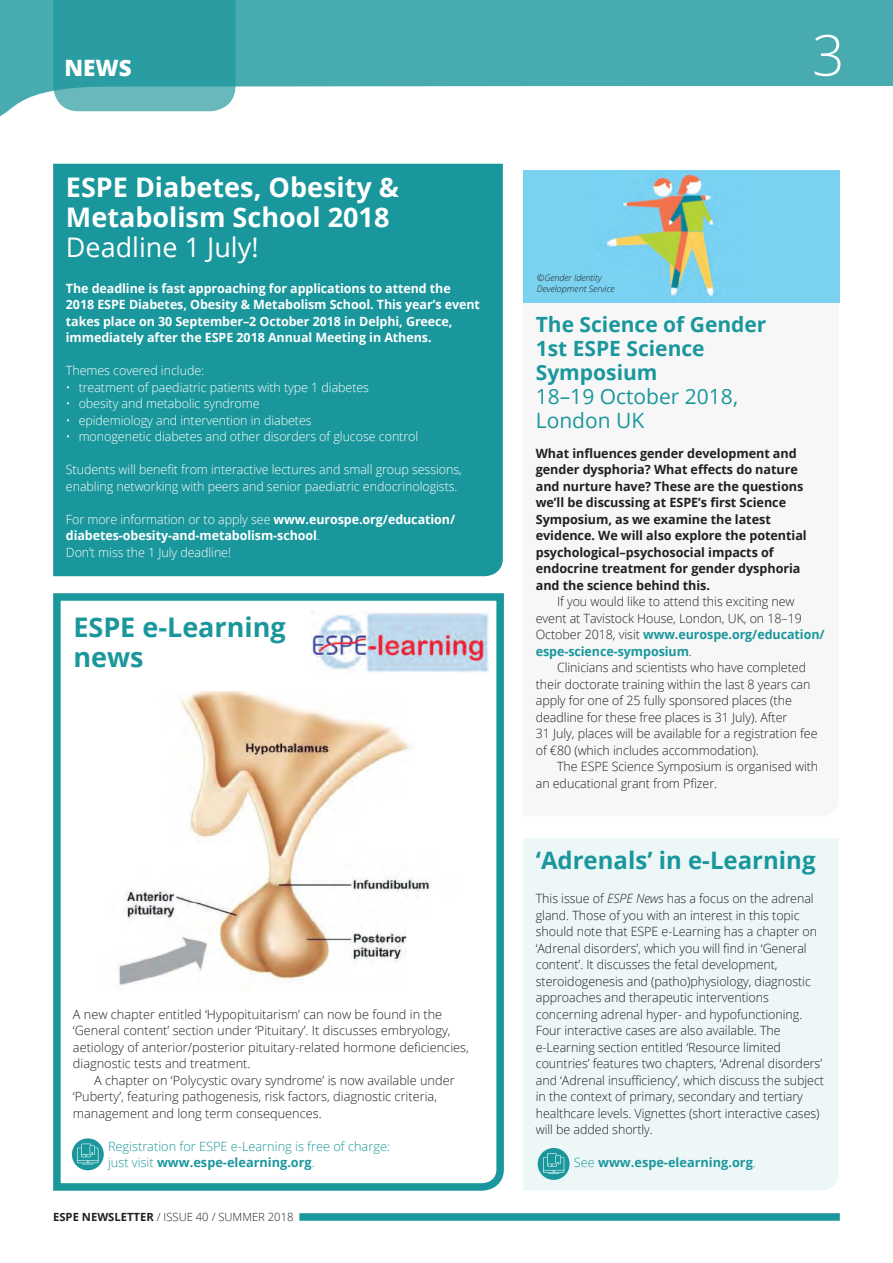
<style>
.page{position:relative;width:893px;height:1263px;background:#fff}
.page>*{position:absolute;margin:0;border:0;box-sizing:border-box;transform-origin:0 0}
.t1{font:300 56.7px "Open Sans";color:#fff}
.t2{font:700 27px/30px "Open Sans";color:#fff}
.t3{font:700 27px/30px "Open Sans";color:#1a979c}
.t4{font:27px "Open Sans";color:#fff}
.t5{font:700 24px "Open Sans";color:#1a979c}
.t6{font:800 22.5px "Open Sans";color:#fff}
.t7{font:700 21px/24px "Open Sans";color:#1a979c}
.t8{font:21px/24px "Open Sans";color:#1a979c}
.t9{font:300 12.75px/16.5px "Open Sans";letter-spacing:-.005em;color:#231f20}
.t10{font:700 12.75px/16.5px "Open Sans";letter-spacing:-.005em;color:#fff}
.t11{font:300 12.75px/16.5px "Open Sans";letter-spacing:-.005em;color:#fff}
.t12{font:700 12.75px/16.5px "Open Sans";letter-spacing:-.005em;color:#231f20}
.t13{font:300 12.75px/16.5px "Open Sans";color:#1a979c}
.t14{font:700 12.75px "Open Sans";color:#1a979c}
.t15{font:700 11.25px "Open Sans";color:#231f20}
.t16{font:300 11.25px "Open Sans";color:#231f20}
.t17{font:italic 300 9px/10.5px "Open Sans";color:#231f20}
.s1{font-weight:300}
.s2{font-weight:700}
.s3{font-weight:700;color:#1a979c}
.s4{font-style:italic}
</style>
<div class="page">
<svg style="left:0;top:0;width:893px;height:117px;fill:#47abaf"></svg>
<svg style="left:53px;top:593px;width:451px;height:598px"></svg>
<div style="left:523px;top:838px;width:316px;height:353px;background:#edf7f8"></div>
<div style="left:299px;top:1213px;width:541px;height:8px;background:#1a979c"></div>
<div style="left:53px;top:164px;width:450px;height:412px;background:#1a979c"></div>
<div style="left:306px;top:608px;width:182px;height:69px;background:#fff"></div>
<img style="left:312px;top:612px;width:176px;height:61px">
<img style="left:98px;top:691px;width:361px;height:300px">
<div style="left:523px;top:170px;width:316px;height:133px;background:#7bd1f0"></div>
<img style="left:605px;top:171px;width:112px;height:129px">
<svg style="left:72px;top:1138px;width:32px;height:32px"></svg>
<svg style="left:77px;top:1143px;width:21px;height:22px"></svg>
<div style="left:538px;top:1148px;width:32px;height:32px;background:#1a979c;border-radius:50%"></div>
<svg style="left:543px;top:1153px;width:21px;height:21px"></svg>
<h3 class="t6" style="left:64px;top:51px;width:69px">NEWS</h3>
<h2 class="t2" style="left:66px;top:172px;width:335px">ES PE Diabetes, Obesity &amp;<br>Metabolism School 2018</h2>
<h2 class="t4" style="left:66px;top:229px;width:194px">Deadline 1 July!</h2>
<p class="t10" style="left:66px;top:279px;width:415px">The deadline is fast approaching for applications to attend the 2018 ES PE Diabetes, Obesity &amp; Metabolism School. This year’s event takes place on 30 September–2 October 2018 in Delphi, Greece, immediately after the ESPE 2018 Annual Meeting in Athens.</p>
<p class="t11" style="left:66px;top:362px;width:140px">Themes covered include:</p>
<p class="t11" style="left:66px;top:378px;width:305px">• treatment of paediatric patients with type 1 diabetes</p>
<p class="t11" style="left:66px;top:395px;width:195px">• obesity and metabolic syndrome</p>
<p class="t11" style="left:66px;top:411px;width:247px">• epidemiology and intervention in diabetes</p>
<p class="t11" style="left:66px;top:428px;width:354px">• monogenetic diabetes and other disorders of glucose control</p>
<p class="t11" style="left:66px;top:461px;width:398px">Students will benefit from interactive lectures and small group sessions, enabling networking with peers and senior paediatric endocrinologists.</p>
<p class="t10" style="left:66px;top:510px;width:391px"><span class="s1">For more information or to apply see</span> www.eurospe.org/education/ diabetes-obesity-and-metabolism-school<span class="s1">.<br>Don’t miss the 1 July deadline!</span></p>
<h2 class="t3" style="left:73px;top:612px;width:214px">ESPE e-Learning news</h2>
<p class="t9" style="left:73px;top:1005px;width:397px">A new chapter entitled ‘Hypopituitarism’ can now be found in the ‘General content’ section under ‘Pituitary’. It discusses embryology, aetiology of anterior/posterior pituitary-related hormone deficiencies, diagnostic tests and treatment.</p>
<p class="t9" style="left:73px;top:1071px;width:383px;text-indent:21px">A chapter on ‘Polycystic ovary syndrome’ is now available under ‘Puberty’, featuring pathogenesis, risk factors, diagnostic criteria, management and long term consequences.</p>
<p class="t13" style="left:108px;top:1137px;width:284px">Registration for ESPE e-Learning is free of charge: just visit <span class="s2">www.espe-elearning.org</span>.</p>
<p class="t15" style="left:53px;top:1208px;width:121px">ESPE Newsletter <span class="s1">/ Issue</span></p>
<p class="t16" style="left:196px;top:1209px;width:99px">40 / SUMMER 2018</p>
<p class="t17" style="left:537px;top:272px;width:79px">©Gender Identity<br>Development Service</p>
<h1 class="t1" style="left:812px;top:16px;width:34px">3</h1>
<h3 class="t7" style="left:536px;top:312px;width:232px">The Science of Gender<br>1st ESPE Science<br>Symposium</h3>
<h3 class="t8" style="left:536px;top:384px;width:204px">18–19 October 2018,<br>London UK</h3>
<p class="t12" style="left:536px;top:444px;width:273px">What influences gender development and gender dysphoria? What effects do nature and nurture have? These are the questions we’ll be discussing at ESPE’s first Science Symposium, as we examine the latest evidence. We will also explore the potential psychological–psychosocial impacts of endocrine treatment for gender dysphoria and the science behind this.</p>
<p class="t9" style="left:536px;top:593px;width:290px;text-indent:21px">If you would like to attend this exciting new event at Tavistock House, London, UK, on 18–19<br>October 2018, visit <span class="s3">www.eurospe.org/education/ espe-science-symposium</span>.</p>
<p class="t9" style="left:536px;top:659px;width:283px;text-indent:21px">Clinicians and scientists who have completed their doctorate training within the last 8 years can apply for one of 25 fully sponsored places (the deadline for these free places is 31 July). After<br>31 July, places will be available for a registration fee of €80 (which includes accommodation).</p>
<p class="t9" style="left:536px;top:758px;width:284px;text-indent:21px">The ESPE Science Symposium is organised with an educational grant from Pfizer.</p>
<h3 class="t5" style="left:536px;top:844px;width:281px">‘Adrenals’ in e-Learning</h3>
<p class="t9" style="left:536px;top:890px;width:290px">This issue of <span class="s4">ESPE News</span> has a focus on the adrenal gland. Those of you with an interest in this topic should note that ESPE e-Learning has a chapter on ‘Adrenal disorders’, which you will find in ‘General content’. It discusses the fetal development, steroidogenesis and (patho)physiology, diagnostic approaches and therapeutic interventions concerning adrenal hyper- and hypofunctioning.<br>Four interactive cases are also available. The e-Learning section entitled ‘Resource limited countries’ features two chapters, ‘Adrenal disorders’ and ‘Adrenal insufficiency’, which discuss the subject in the context of primary, secondary and tertiary healthcare levels. Vignettes (short interactive cases) will be added shortly.</p>
<p class="t14" style="left:574px;top:1153px;width:184px"><span class="s1">See</span> www.espe-elearning.org<span class="s1">.</span></p>
</div>
